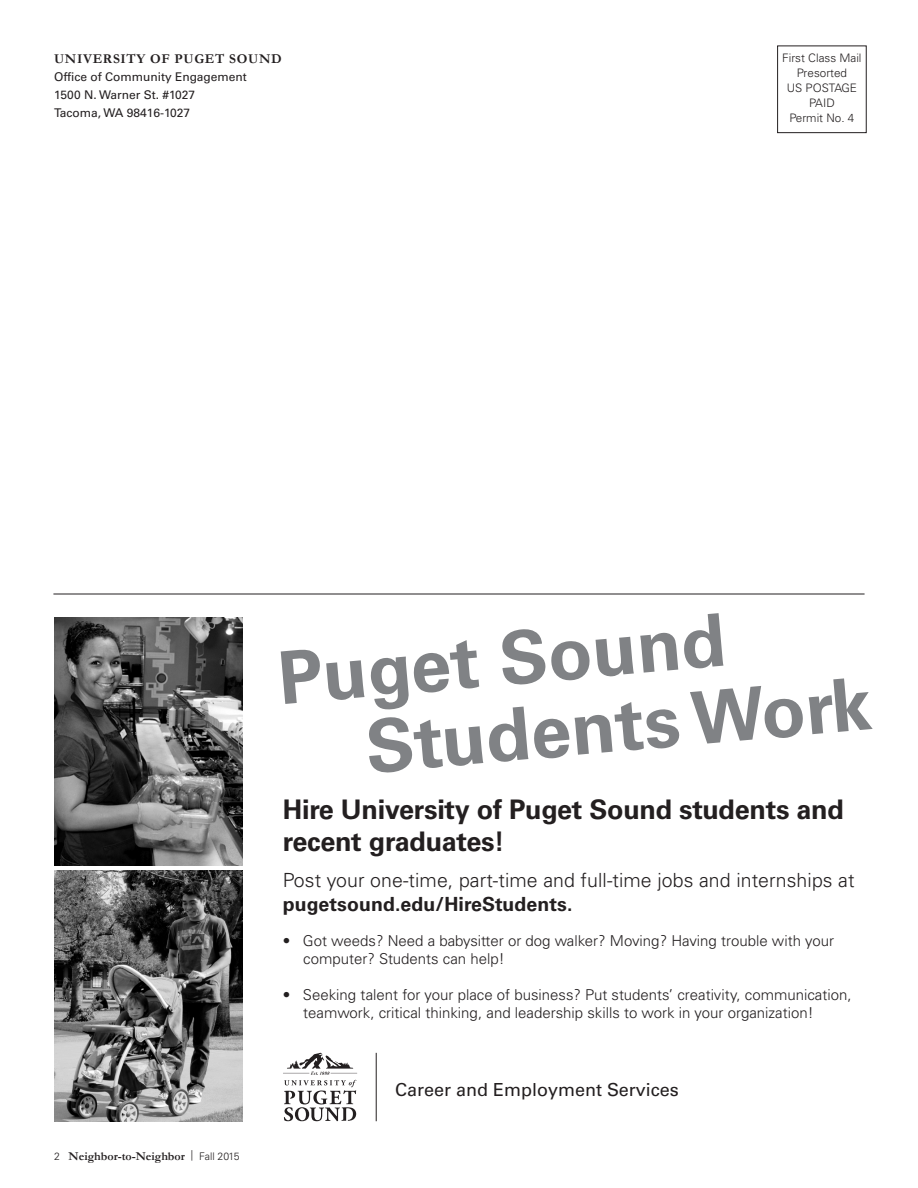
<style>
.page{position:relative;width:918px;height:1188px;background:#fff}
.page>*{position:absolute;margin:0;border:0;box-sizing:border-box;transform-origin:0 0}
.Body{font:700 73.05px "Univers LT Std";color:#808285}
.Body-2{font:700 27px/32.4px "Univers LT Std";letter-spacing:-.01em;color:#231f20}
.Body-3{font:300 19.5px/24px "Univers LT Std";letter-spacing:.005em;color:#231f20}
.Body-4{font:18px "Univers LT Std";color:#231f20}
.Body-5{font:300 15px/18px "Univers LT Std";color:#231f20}
.t1{font:700 13.5px "Garamond";letter-spacing:.05em;color:#231f20}
.t2{font:12px "Univers LT Std";color:#231f20}
.Info{font:700 12px "Garamond";color:#231f20}
.t3{font:300 11.7px/15px "Univers LT Std";color:#231f20;text-align:center}
.s1{font-weight:700}
.s2{font-family:"Univers LT Std";font-weight:300;font-size:10.5px}
</style>
<div class="page">
<div style="left:777px;top:46px;width:89px;height:87px;border:1px solid #231f20"></div>
<hr style="left:53px;top:594px;width:812px;height:1px;background:#231f20">
<img style="left:54px;top:870px;width:188px;height:251px">
<img style="left:54px;top:618px;width:188px;height:248px">
<svg style="left:283px;top:1052px;width:74px;height:69px"></svg>
<hr style="left:376px;top:1053px;width:1px;height:68px;background:#231f20">
<p class="t1" style="left:54px;top:49px;width:229px">UNIVERSITY OF PUGET SOUND</p>
<p class="t2" style="left:54px;top:69px;width:194px">Office of Community Engagement</p>
<p class="t2" style="left:54px;top:87px;width:143px">1500 N. Warner St. #1027</p>
<p class="t2" style="left:54px;top:105px;width:138px">Tacoma, WA 98416-1027</p>
<p class="t3" style="left:782px;top:51px;width:81px">First Class Mail</p>
<p class="t3" style="left:797px;top:66px;width:52px">Presorted</p>
<p class="t3" style="left:787px;top:81px;width:72px">US POSTAGE<br>PAID</p>
<p class="t3" style="left:789px;top:111px;width:67px">Permit No. 4</p>
<p class="Body" style="left:275px;top:636px;width:450px;rotate:-5deg">Puget Sound</p>
<p class="Body" style="left:362px;top:705px;width:509px;rotate:-5deg">Students Work</p>
<p class="Body-2" style="left:283px;top:793px;width:562px">Hire University of Puget Sound students and recent graduates!</p>
<p class="Body-3" style="left:283px;top:868px;width:573px">Post your one-time, part-time and full-time jobs and internships at <span class="s1">pugetsound.edu/HireStudents.</span></p>
<p class="Body-5" style="left:303px;top:932px;width:532px;text-indent:-20px">• Got weeds? Need a babysitter or dog walker? Moving? Having trouble with your computer? Students can help!</p>
<p class="Body-5" style="left:303px;top:986px;width:550px;text-indent:-20px">• Seeking talent for your place of business? Put students’ creativity, communication, teamwork, critical thinking, and leadership skills to work in your organization!</p>
<p class="Info" style="left:54px;top:1148px;width:187px"><span class="s2">2</span> Neighbor-to-Neighbor <span class="s2">| Fall 2015</span></p>
<p class="Body-4" style="left:395px;top:1079px;width:285px">Career and Employment Services</p>
</div>
